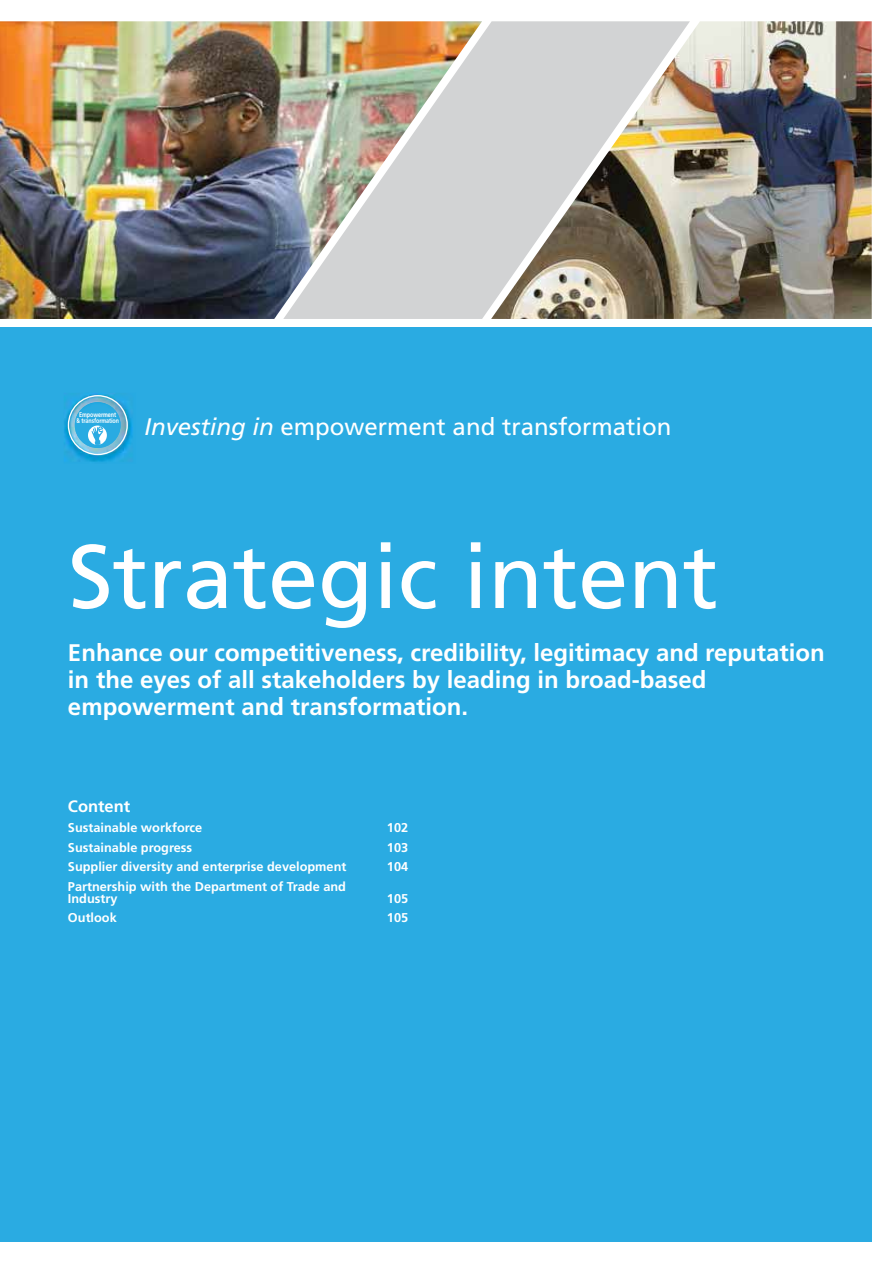
<style>
.page{position:relative;width:893px;height:1263px;background:#fff}
.page>*{position:absolute;margin:0;border:0;box-sizing:border-box;transform-origin:0 0}
.t1{font:90px "Frutiger LT Std";color:#fff}
.t2{font:700 24px/27px "Frutiger LT Std";color:#fff}
.t3{font:24px "Frutiger LT Std";color:#fff}
.t4{font:700 16.5px "Frutiger LT Std";color:#fff}
.t5{font:700 12.75px/12px "Frutiger LT Std";color:#fff}
.t6{font:700 6.75px/5.8px "Frutiger LT Std";letter-spacing:-.015em;color:#fff;text-align:center;scale:.8 1}
.s1{color:#fbfcfc}
.s2{color:#fdfeff}
.s3{font-style:italic}
</style>
<div class="page">
<div style="left:0;top:327px;width:872px;height:915px;background:#2aabe2"></div>
<img style="left:18px;top:21px;width:265px;height:298px">
<img style="left:0;top:21px;width:18px;height:298px">
<img style="left:283px;top:21px;width:208px;height:298px">
<img style="left:491px;top:21px;width:381px;height:298px">
<img style="left:64px;top:393px;width:69px;height:69px">
<img style="left:75px;top:402px;width:46px;height:46px">
<img style="left:80px;top:412px;width:36px;height:6px">
<img style="left:77px;top:418px;width:42px;height:5px">
<img style="left:80px;top:418px;width:32px;height:1px">
<div style="left:68px;top:395px;width:60px;height:60px;border:1px solid #fff;border-radius:50%"></div>
<svg style="left:88px;top:426px;width:19px;height:19px"></svg>
<svg style="left:92px;top:426px;width:11px;height:20px"></svg>
<p class="t6" style="left:76px;top:412px;width:55px"><span class="s1">Em ow</span>erment<br><span class="s2">&amp; tra</span>nsformation</p>
<p class="t6" style="left:87px;top:412px;width:6px">p</p>
<h2 class="t3" style="left:145px;top:417px;width:528px"><span class="s3">Investing in</span> empowerment and transformation</h2>
<h1 class="t1" style="left:68px;top:538px;width:652px">Strategic intent</h1>
<h2 class="t2" style="left:68px;top:640px;width:758px">Enhance our competitiveness, credibility, legitimacy and reputation in the eyes of all stakeholders by leading in broad-based empowerment and transformation.</h2>
<p class="t4" style="left:68px;top:799px;width:64px">Content</p>
<p class="t5" style="left:68px;top:823px;width:136px">Sustainable workforce</p>
<p class="t5" style="left:387px;top:823px;width:23px">102</p>
<p class="t5" style="left:68px;top:842px;width:126px">Sustainable progress</p>
<p class="t5" style="left:387px;top:842px;width:23px">103</p>
<p class="t5" style="left:68px;top:862px;width:280px">Supplier diversity and enterprise development</p>
<p class="t5" style="left:387px;top:862px;width:23px">104</p>
<p class="t5" style="left:68px;top:881px;width:279px">Partnership with the Department of Trade and<br>Industry</p>
<p class="t5" style="left:387px;top:893px;width:23px">105</p>
<p class="t5" style="left:68px;top:913px;width:50px">Outlook</p>
<p class="t5" style="left:387px;top:913px;width:23px">105</p>
</div>
